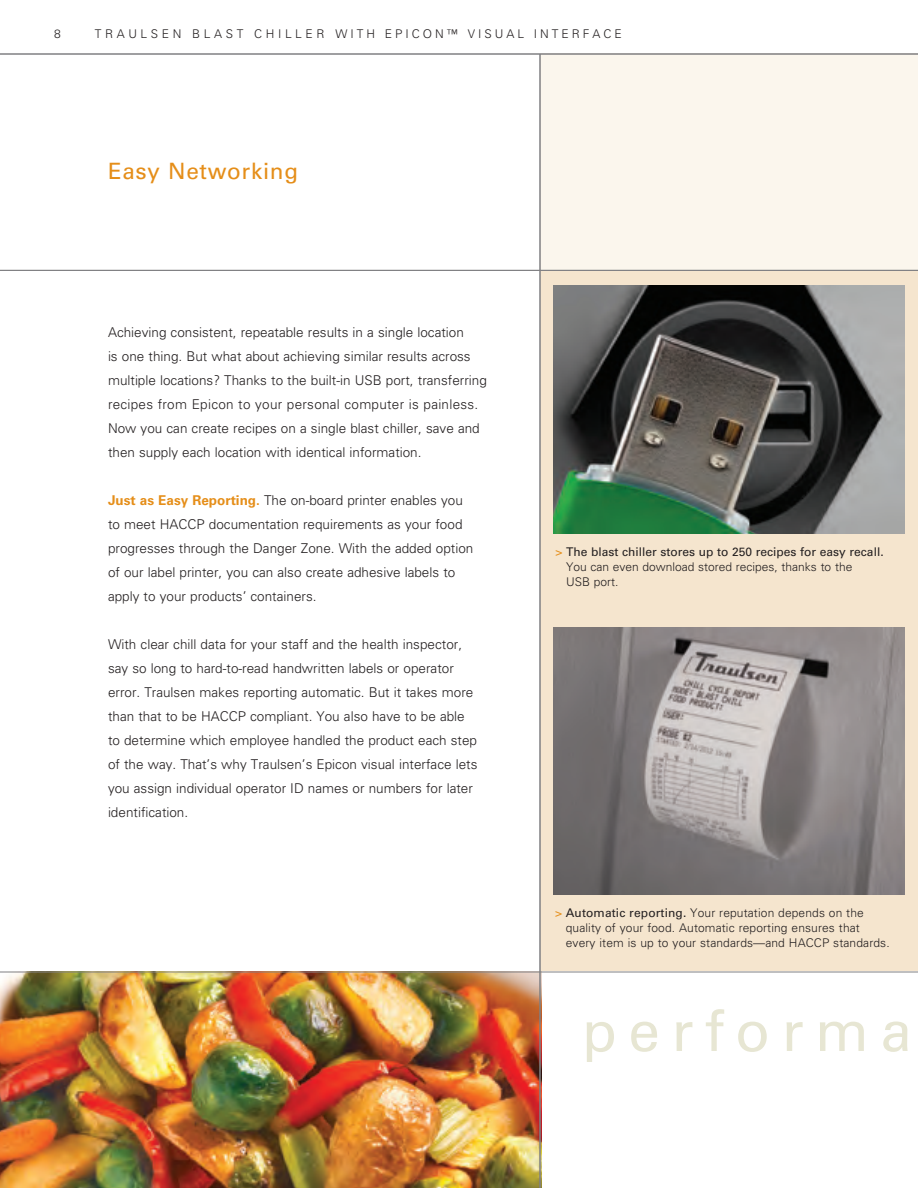
<style>
.page{position:relative;width:918px;height:1188px;background:#fff}
.page>*{position:absolute;margin:0;border:0;box-sizing:border-box;transform-origin:0 0}
.t1{font:57px "Univers";letter-spacing:.2em;color:#e7e6d3}
.t2{font:22.5px "Univers";letter-spacing:.03em;color:#e58e19}
.t3{font:300 13.5px/24px "Univers";color:#231f20}
.t4{font:300 12px/15px "Univers";letter-spacing:.01em;color:#231f20}
.t5{font:300 12px "Univers";letter-spacing:.25em;color:#231f20}
.s1{font-weight:700;color:#e58e19}
.s2{font-weight:400;color:#e58e19}
.s3{font-weight:400}
</style>
<div class="page">
<img style="left:0;top:973px;width:540px;height:215px">
<div style="left:540px;top:54px;width:378px;height:216px;background:#fbf6ed"></div>
<div style="left:540px;top:270px;width:378px;height:701px;background:#f5e5ce"></div>
<hr style="left:0;top:972px;width:918px;height:1px;background:#808083">
<img style="left:554px;top:286px;width:350px;height:247px">
<img style="left:554px;top:627px;width:350px;height:268px">
<hr style="left:0;top:270px;width:918px;height:1px;background:#808083">
<hr style="left:540px;top:54px;width:1px;height:1134px;background:#808083">
<hr style="left:0;top:54px;width:918px;height:1px;background:#808083">
<p class="t4" style="left:54px;top:26px;width:8px">8</p>
<p class="t5" style="left:95px;top:26px;width:528px">TRAULSEN BLAST CHILLER WITH EPICON™ VISUAL INTERFACE</p>
<p class="t2" style="left:108px;top:158px;width:192px">Easy Networking</p>
<p class="t3" style="left:108px;top:320px;width:380px">Achieving consistent, repeatable results in a single location<br>is one thing. But what about achieving similar results across multiple locations? Thanks to the built-in USB port, transferring recipes from Epicon to your personal computer is painless.<br>Now you can create recipes on a single blast chiller, save and then supply each location with identical information.</p>
<p class="t3" style="left:108px;top:488px;width:367px"><span class="s1">Just as Easy Reporting.</span> The on-board printer enables you to meet HACCP documentation requirements as your food progresses through the Danger Zone. With the added option of our label printer, you can also create adhesive labels to apply to your products’ containers.</p>
<p class="t3" style="left:108px;top:632px;width:371px">With clear chill data for your staff and the health inspector, say so long to hard-to-read handwritten labels or operator error. Traulsen makes reporting automatic. But it takes more than that to be HACCP compliant. You also have to be able to determine which employee handled the product each step of the way. That’s why Traulsen’s Epicon visual interface lets you assign individual operator ID names or numbers for later identification.</p>
<p class="t4" style="left:566px;top:544px;width:319px;text-indent:-11px"><span class="s2">&gt;</span> <span class="s3">The blast chiller stores up to 250 recipes for easy recall.<br></span>You can even download stored recipes, thanks to the<br>USB port.</p>
<p class="t4" style="left:566px;top:906px;width:325px;text-indent:-11px"><span class="s2">&gt;</span> <span class="s3">Automatic reporting.</span> Your reputation depends on the quality of your food. Automatic reporting ensures that every item is up to your standards—and HACCP standards.</p>
<p class="t1" style="left:582px;top:997px;width:331px">performa</p>
</div>
